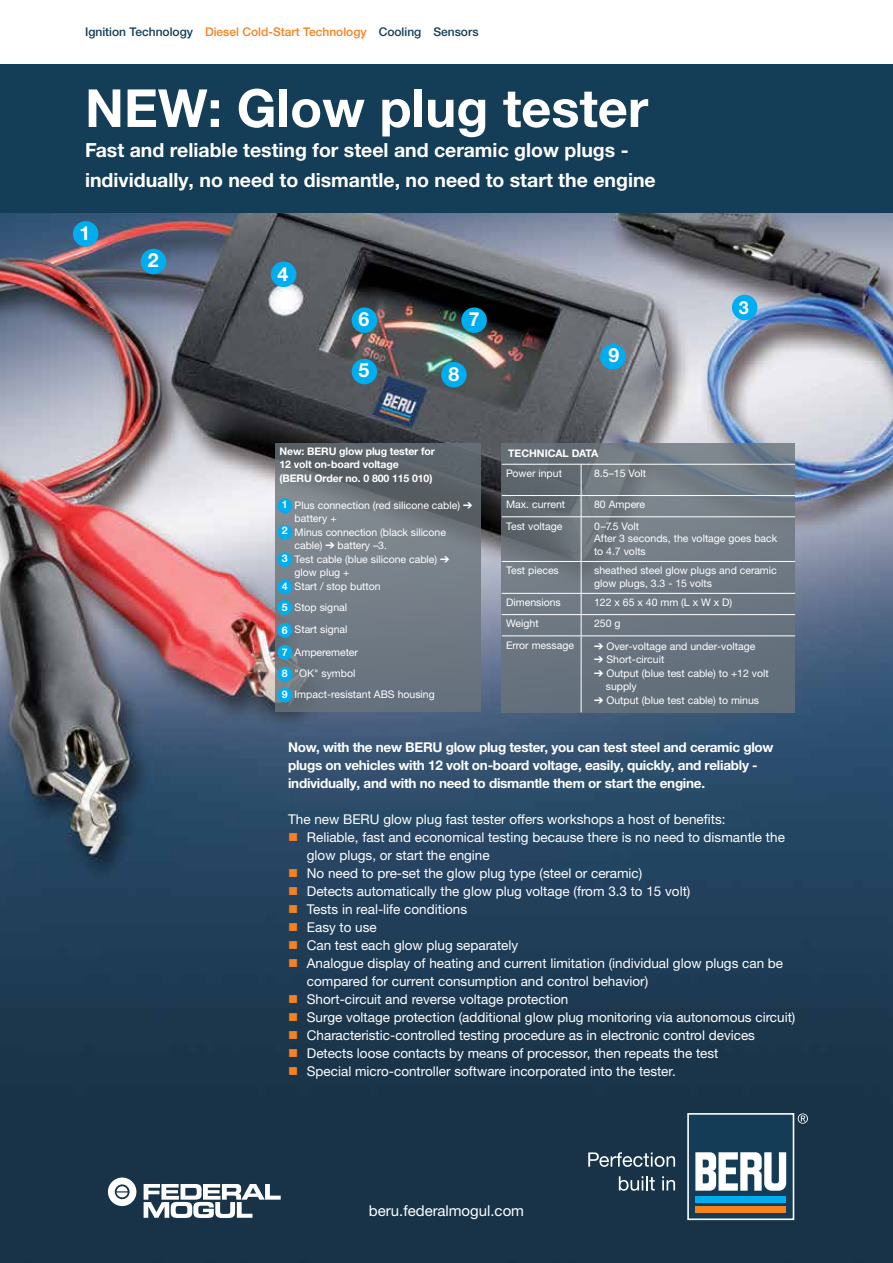
<style>
.page{position:relative;width:893px;height:1263px;background:#fff}
.page>*{position:absolute;margin:0;border:0;box-sizing:border-box;transform-origin:0 0}
.t1{font:700 52.5px "Helvetica Neue LTW1 G";color:#fff}
.t2{font:700 19.5px/30px "Helvetica Neue LTW1 G";color:#fff}
.t3{font:700 18px "Helvetica Neue LTW1 G";color:#fff}
.t4{font:15px "Helvetica Neue LTW1 G";color:#fff}
.t5{font:13.5px/18px "Helvetica Neue LTW1 G";color:#fff}
.t6{font:700 13.5px/18px "Helvetica Neue LTW1 G";letter-spacing:-.02em;color:#fff}
.t7{font:500 12px "Helvetica Neue LTW1 G";color:#143d57}
.t8{font:10.5px/13.5px "Helvetica Neue LTW1 G";color:#fff}
.t9{font:700 10.5px/13.5px "Helvetica Neue LTW1 G";letter-spacing:-.01em;color:#fff}
.s1{color:#f58220}
</style>
<div class="page">
<img style="left:0;top:213px;width:893px;height:1050px">
<div style="left:0;top:64px;width:893px;height:149px;background:#143d57"></div>
<div style="left:73px;top:221px;width:25px;height:26px;background:#00aeef;border-radius:50%"></div>
<div style="left:141px;top:249px;width:25px;height:25px;background:#00aeef;border-radius:50%"></div>
<div style="left:271px;top:261px;width:25px;height:26px;background:#00aeef;border-radius:50%"></div>
<div style="left:352px;top:359px;width:25px;height:25px;background:#00aeef;border-radius:50%"></div>
<div style="left:352px;top:307px;width:25px;height:26px;background:#00aeef;border-radius:50%"></div>
<div style="left:461px;top:307px;width:26px;height:26px;background:#00aeef;border-radius:50%"></div>
<div style="left:441px;top:362px;width:26px;height:25px;background:#00aeef;border-radius:50%"></div>
<div style="left:600px;top:344px;width:26px;height:25px;background:#00aeef;border-radius:50%"></div>
<div style="left:732px;top:295px;width:25px;height:25px;background:#00aeef;border-radius:50%"></div>
<svg style="left:275px;top:443px;width:206px;height:268px;background:#6d767f"></svg>
<svg style="left:502px;top:443px;width:293px;height:269px;background:#6d7780"></svg>
<hr style="left:502px;top:464px;width:79px;height:1px;background:#fff">
<hr style="left:581px;top:464px;width:1px;height:31px;background:#fff">
<hr style="left:581px;top:464px;width:214px;height:1px;background:#fff">
<hr style="left:502px;top:495px;width:79px;height:1px;background:#fff">
<svg style="left:581px;top:496px;width:1px;height:20px"></svg>
<hr style="left:581px;top:495px;width:214px;height:1px;background:#fff">
<hr style="left:502px;top:516px;width:79px;height:1px;background:#fff">
<hr style="left:581px;top:517px;width:1px;height:44px;background:#fff">
<hr style="left:581px;top:516px;width:214px;height:1px;background:#fff">
<hr style="left:502px;top:561px;width:79px;height:1px;background:#fff">
<hr style="left:581px;top:562px;width:1px;height:31px;background:#fff">
<hr style="left:581px;top:561px;width:214px;height:1px;background:#fff">
<hr style="left:502px;top:593px;width:79px;height:1px;background:#fff">
<hr style="left:581px;top:593px;width:214px;height:1px;background:#fff">
<hr style="left:502px;top:614px;width:79px;height:1px;background:#fff">
<svg style="left:581px;top:593px;width:1px;height:43px"></svg>
<hr style="left:581px;top:614px;width:214px;height:1px;background:#fff">
<hr style="left:502px;top:636px;width:79px;height:1px;background:#fff">
<hr style="left:581px;top:636px;width:1px;height:76px;background:#fff">
<hr style="left:581px;top:636px;width:214px;height:1px;background:#fff">
<div style="left:277px;top:498px;width:15px;height:15px;background:#00aeef;border-radius:50%"></div>
<div style="left:277px;top:525px;width:15px;height:15px;background:#00aeef;border-radius:50%"></div>
<div style="left:277px;top:552px;width:15px;height:15px;background:#00aeef;border-radius:50%"></div>
<div style="left:277px;top:580px;width:15px;height:14px;background:#00aeef;border-radius:50%"></div>
<div style="left:277px;top:600px;width:15px;height:15px;background:#00aeef;border-radius:50%"></div>
<div style="left:277px;top:623px;width:15px;height:15px;background:#00aeef;border-radius:50%"></div>
<div style="left:277px;top:645px;width:15px;height:15px;background:#00aeef;border-radius:50%"></div>
<div style="left:277px;top:667px;width:15px;height:15px;background:#00aeef;border-radius:50%"></div>
<div style="left:277px;top:688px;width:15px;height:14px;background:#00aeef;border-radius:50%"></div>
<div style="left:688px;top:1114px;width:105px;height:105px;background:#143c57"></div>
<div style="left:687px;top:1113px;width:107px;height:107px;border:2px solid #fff"></div>
<div style="left:695px;top:1206px;width:91px;height:6px;background:#f58220"></div>
<svg style="left:695px;top:1152px;width:91px;height:39px"></svg>
<div style="left:695px;top:1196px;width:91px;height:6px;background:#00aeef"></div>
<svg style="left:798px;top:1113px;width:10px;height:11px"></svg>
<svg style="left:588px;top:1152px;width:87px;height:15px"></svg>
<svg style="left:619px;top:1176px;width:36px;height:15px"></svg>
<svg style="left:662px;top:1176px;width:13px;height:14px"></svg>
<svg style="left:108px;top:1177px;width:28px;height:29px"></svg>
<svg style="left:144px;top:1184px;width:137px;height:34px"></svg>
<p class="t7" style="left:85px;top:25px;width:395px">Ignition Technology <span class="s1">Diesel Cold-Start Technology</span> Cooling Sensors</p>
<h1 class="t1" style="left:85px;top:76px;width:565px">NEW: Glow plug tester</h1>
<h2 class="t2" style="left:85px;top:135px;width:572px">Fast and reliable testing for steel and ceramic glow plugs - individually, no need to dismantle, no need to start the engine</h2>
<h2 class="t2" style="left:79px;top:218px;width:12px">1</h2>
<h2 class="t2" style="left:148px;top:245px;width:12px">2</h2>
<h2 class="t2" style="left:277px;top:259px;width:12px">4</h2>
<h2 class="t2" style="left:359px;top:304px;width:12px">6</h2>
<h2 class="t2" style="left:469px;top:304px;width:12px">7</h2>
<h2 class="t2" style="left:359px;top:355px;width:12px">5</h2>
<h2 class="t2" style="left:449px;top:359px;width:12px">8</h2>
<p class="t9" style="left:280px;top:444px;width:157px">New: BERU glow plug tester for<br>12 volt on-board voltage<br>(BERU Order no. 0 800 115 010)</p>
<p class="t8" style="left:295px;top:498px;width:179px;text-indent:-15px">1. Plus connection (red silicone cable) ➔ battery +</p>
<p class="t8" style="left:295px;top:525px;width:157px;text-indent:-15px">2. Minus connection (black silicone cable) ➔ battery –3.<br>Test cable (blue silicone cable) ➔ glow plug +</p>
<p class="t8" style="left:280px;top:579px;width:102px">4. Start / stop button</p>
<p class="t8" style="left:280px;top:600px;width:69px">5. Stop signal</p>
<p class="t8" style="left:280px;top:622px;width:69px">6. Start signal</p>
<p class="t8" style="left:280px;top:645px;width:80px">7. Amperemeter</p>
<p class="t8" style="left:280px;top:666px;width:77px">8. "OK" symbol</p>
<p class="t8" style="left:280px;top:687px;width:157px">9. Impact-resistant ABS housing</p>
<p class="t9" style="left:282px;top:498px;width:7px">1</p>
<p class="t9" style="left:282px;top:524px;width:7px">2</p>
<p class="t9" style="left:282px;top:552px;width:7px">3</p>
<p class="t9" style="left:282px;top:576px;width:7px;line-height:21px">4<br>5</p>
<p class="t9" style="left:282px;top:618px;width:7px;line-height:22.5px">6<br>7</p>
<p class="t9" style="left:282px;top:663px;width:7px;line-height:21px">8<br>9</p>
<h2 class="t2" style="left:608px;top:340px;width:12px">9</h2>
<h3 class="t3" style="left:739px;top:296px;width:12px">3</h3>
<p class="t9" style="left:508px;top:447px;width:92px">TECHNICAL DATA</p>
<p class="t8" style="left:506px;top:466px;width:57px">Power input</p>
<p class="t8" style="left:594px;top:466px;width:54px">8.5–15 Volt</p>
<p class="t8" style="left:506px;top:498px;width:61px">Max. current</p>
<p class="t8" style="left:594px;top:498px;width:53px">80 Ampere</p>
<p class="t8" style="left:506px;top:519px;width:58px">Test voltage</p>
<p class="t8" style="left:594px;top:519px;width:185px;line-height:12.6px">0–7.5 Volt<br>After 3 seconds, the voltage goes back to 4.7 volts</p>
<p class="t8" style="left:506px;top:564px;width:54px">Test pieces</p>
<p class="t8" style="left:594px;top:564px;width:184px;line-height:12.6px">sheathed steel glow plugs and ceramic glow plugs, 3.3 - 15 volts</p>
<p class="t8" style="left:506px;top:596px;width:56px">Dimensions</p>
<p class="t8" style="left:594px;top:596px;width:140px">122 x 65 x 40 mm (L x W x D)</p>
<p class="t8" style="left:506px;top:617px;width:34px">Weight</p>
<p class="t8" style="left:594px;top:617px;width:28px">250 g</p>
<p class="t8" style="left:506px;top:638px;width:70px">Error message</p>
<p class="t8" style="left:594px;top:639px;width:163px">➔ Over-voltage and under-voltage</p>
<p class="t8" style="left:594px;top:652px;width:72px">➔ Short-circuit</p>
<p class="t8" style="left:606px;top:666px;width:165px;text-indent:-12px">➔ Output (blue test cable) to +12 volt supply</p>
<p class="t8" style="left:594px;top:693px;width:167px">➔ Output (blue test cable) to minus</p>
<p class="t6" style="left:288px;top:738px;width:487px">Now, with the new BERU glow plug tester, you can test steel and ceramic glow plugs on vehicles with 12 volt on-board voltage, easily, quickly, and reliably - individually, and with no need to dismantle them or start the engine.</p>
<p class="t5" style="left:288px;top:810px;width:439px">The new BERU glow plug fast tester offers workshops a host of benefits:</p>
<p class="t5" style="left:307px;top:828px;width:480px;text-indent:-19px"><span class="s1">■</span> Reliable, fast and economical testing because there is no need to dismantle the glow plugs, or start the engine</p>
<p class="t5" style="left:288px;top:864px;width:356px"><span class="s1">■</span> No need to pre-set the glow plug type (steel or ceramic)</p>
<p class="t5" style="left:288px;top:882px;width:404px"><span class="s1">■</span> Detects automatically the glow plug voltage (from 3.3 to 15 volt)</p>
<p class="t5" style="left:288px;top:900px;width:180px"><span class="s1">■</span> Tests in real-life conditions</p>
<p class="t5" style="left:288px;top:918px;width:90px"><span class="s1">■</span> Easy to use</p>
<p class="t5" style="left:288px;top:936px;width:232px"><span class="s1">■</span> Can test each glow plug separately</p>
<p class="t5" style="left:307px;top:954px;width:478px;text-indent:-19px"><span class="s1">■</span> Analogue display of heating and current limitation (individual glow plugs can be compared for current consumption and control behavior)</p>
<p class="t5" style="left:288px;top:990px;width:282px"><span class="s1">■</span> Short-circuit and reverse voltage protection</p>
<p class="t5" style="left:288px;top:1008px;width:509px"><span class="s1">■</span> Surge voltage protection (additional glow plug monitoring via autonomous circuit)</p>
<p class="t5" style="left:288px;top:1026px;width:468px"><span class="s1">■</span> Characteristic-controlled testing procedure as in electronic control devices</p>
<p class="t5" style="left:288px;top:1044px;width:432px"><span class="s1">■</span> Detects loose contacts by means of processor, then repeats the test</p>
<p class="t5" style="left:288px;top:1062px;width:389px"><span class="s1">■</span> Special micro-controller software incorporated into the tester.</p>
<p class="t4" style="left:369px;top:1201px;width:157px">beru.federalmogul.com</p>
</div>
